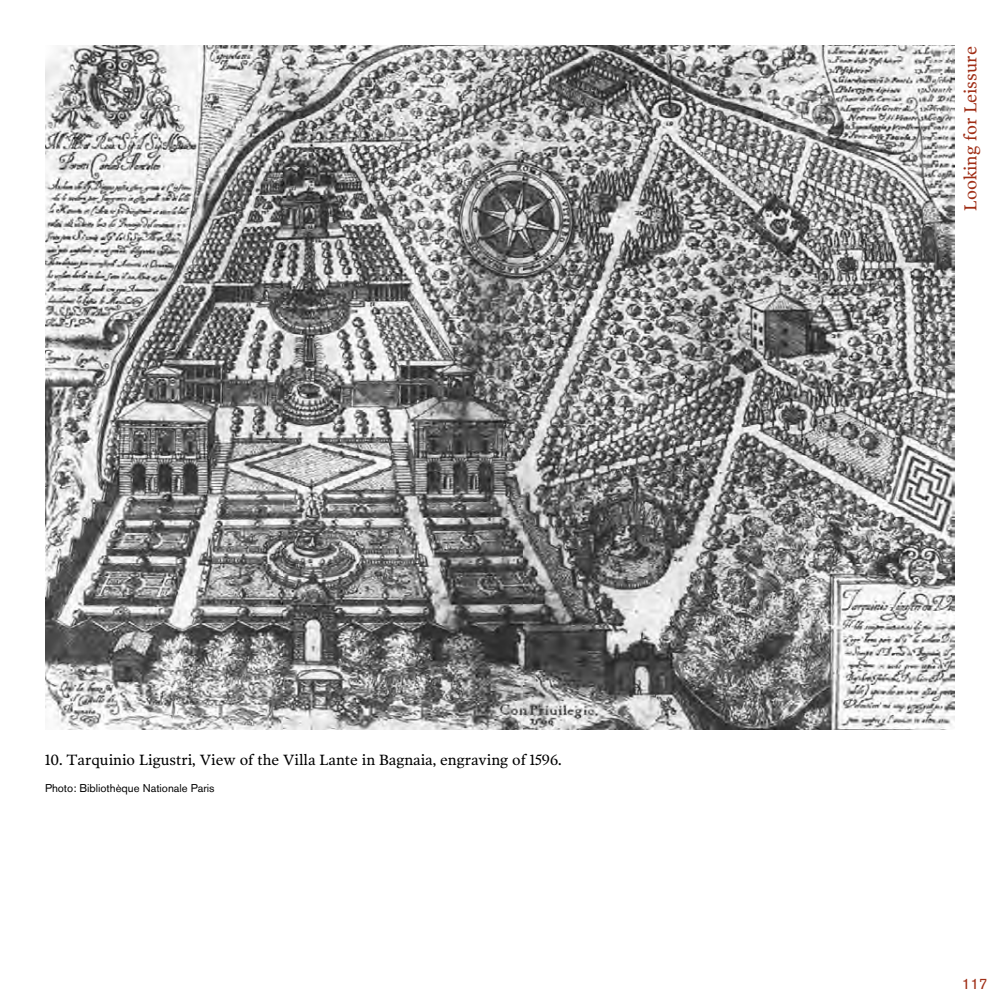
<style>
.page{position:relative;width:1000px;height:1000px;background:#fff}
.page>*{position:absolute;margin:0;border:0;box-sizing:border-box;transform-origin:0 0}
.t1{font:17.5px "Poynter CE Text Two L";color:#a02e16}
.t2{font:15px "Poynter CE Text Two L";color:#000}
.t3{font:15px "Akzidenz Grotesk Pro";color:#a02e16}
.t4{font:11.25px "Akzidenz Grotesk Pro";color:#000}
</style>
<div class="page">
<img style="left:45px;top:45px;width:910px;height:685px">
<p class="t2" style="left:45px;top:751px;width:518px">10. Tarquinio Ligustri, View of the Villa Lante in Bagnaia, engraving of 1596.</p>
<p class="t4" style="left:45px;top:781px;width:171px">Photo: Bibliothèque Nationale Paris</p>
<p class="t1" style="left:959px;top:211px;width:166px;rotate:-90deg">Looking for Leissure</p>
<p class="t3" style="left:962px;top:974px;width:27px">117</p>
</div>
